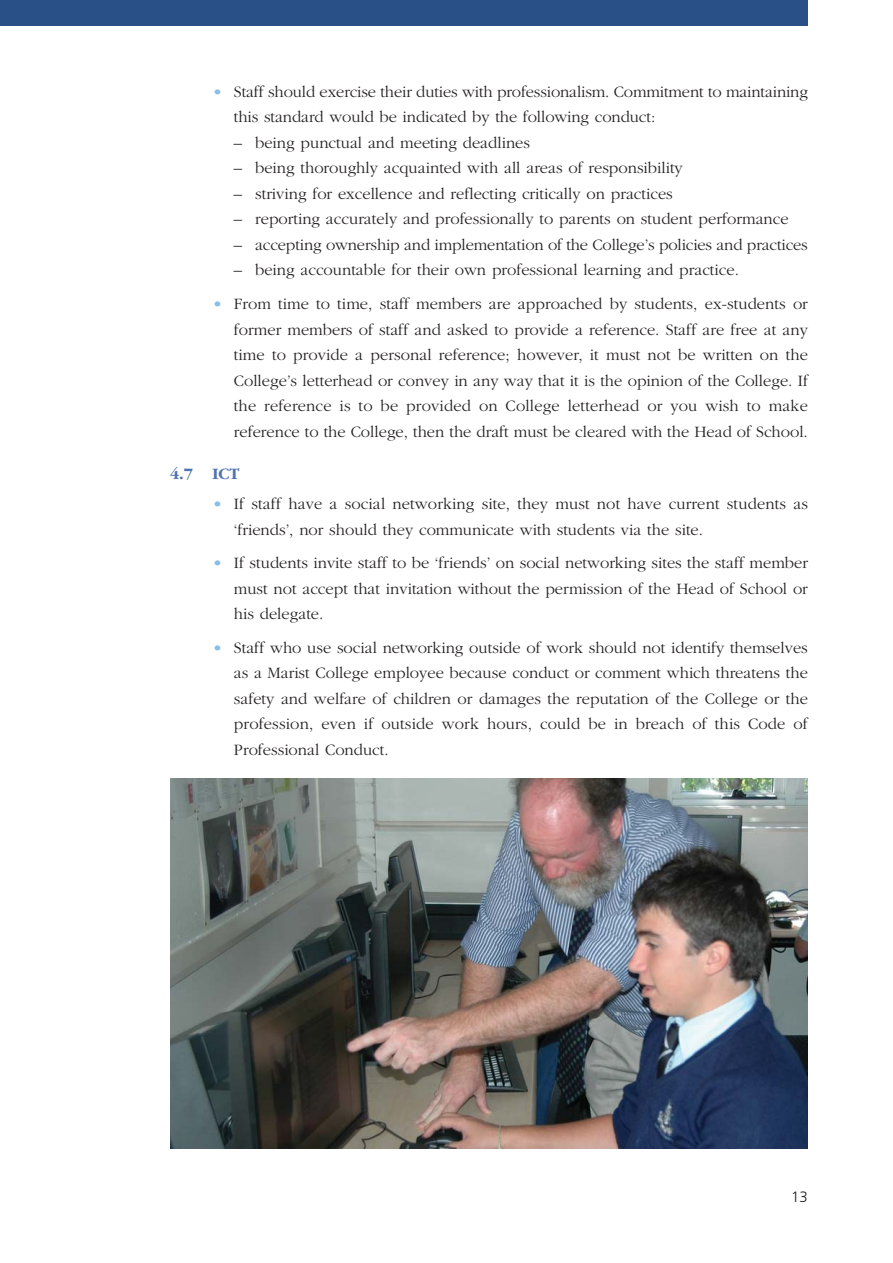
<style>
.page{position:relative;width:893px;height:1263px;background:#fff}
.page>*{position:absolute;margin:0;border:0;box-sizing:border-box;transform-origin:0 0}
.t1{font:300 16.5px/25.5px "Garamond";color:#231f20;text-align:justify}
.t2{font:700 16.5px "Garamond";color:#4f74b1}
.t3{font:300 15px "Frutiger";color:#231f20}
.s1{color:#88bee7}
</style>
<div class="page">
<div style="left:0;top:0;width:808px;height:26px;background:#2a5187"></div>
<img style="left:170px;top:778px;width:638px;height:370px">
<p class="t1" style="left:234px;top:80px;width:576px;text-indent:-21px"><span class="s1">•</span> Staff should exercise their duties with professionalism. Commitment to maintaining this standard would be indicated by the following conduct:</p>
<p class="t1" style="left:234px;top:131px;width:298px">– being punctual and meeting deadlines</p>
<p class="t1" style="left:234px;top:157px;width:450px">– being thoroughly acquainted with all areas of responsibility</p>
<p class="t1" style="left:234px;top:182px;width:440px">– striving for excellence and reflecting critically on practices</p>
<p class="t1" style="left:234px;top:208px;width:556px">– reporting accurately and professionally to parents on student performance</p>
<p class="t1" style="left:234px;top:233px;width:575px">– accepting ownership and implementation of the College’s policies and practices</p>
<p class="t1" style="left:234px;top:259px;width:507px">– being accountable for their own professional learning and practice.</p>
<p class="t1" style="left:234px;top:293px;width:576px;text-indent:-21px"><span class="s1">•</span> From time to time, staff members are approached by students, ex-students or former members of staff and asked to provide a reference. Staff are free at any time to provide a personal reference; however, it must not be written on the College’s letterhead or convey in any way that it is the opinion of the College. If the reference is to be provided on College letterhead or you wish to make reference to the College, then the draft must be cleared with the Head of School.</p>
<p class="t2" style="left:170px;top:468px;width:71px">4.7 ICT</p>
<p class="t1" style="left:234px;top:492px;width:576px;text-indent:-21px"><span class="s1">•</span> If staff have a social networking site, they must not have current students as ‘friends’, nor should they communicate with students via the site.</p>
<p class="t1" style="left:234px;top:551px;width:576px;text-indent:-21px"><span class="s1">•</span> If students invite staff to be ‘friends’ on social networking sites the staff member must not accept that invitation without the permission of the Head of School or his delegate.</p>
<p class="t1" style="left:234px;top:636px;width:576px;text-indent:-21px"><span class="s1">•</span> Staff who use social networking outside of work should not identify themselves as a Marist College employee because conduct or comment which threatens the safety and welfare of children or damages the reputation of the College or the profession, even if outside work hours, could be in breach of this Code of Professional Conduct.</p>
<p class="t3" style="left:791px;top:1191px;width:18px">13</p>
</div>
